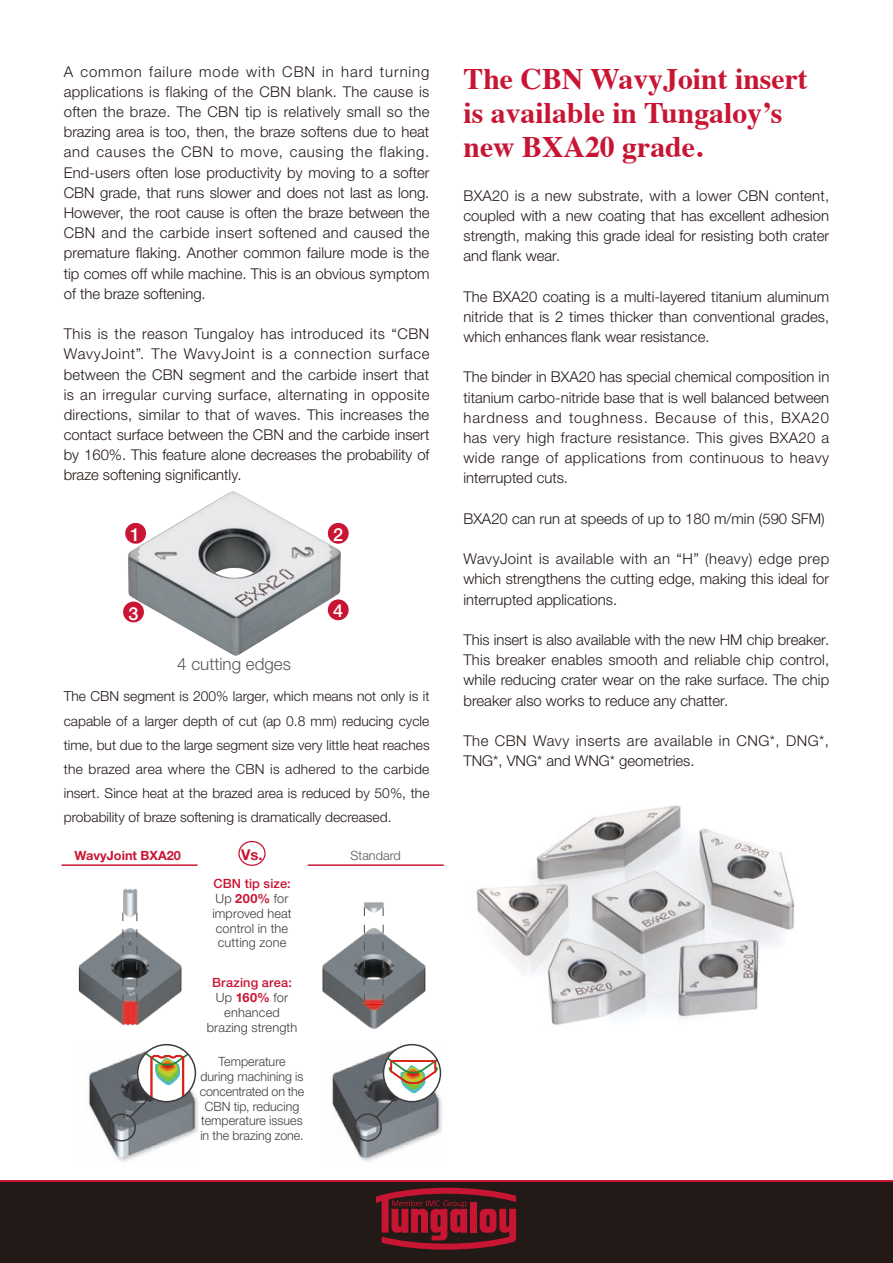
<style>
.page{position:relative;width:893px;height:1263px;background:#fff}
.page>*{position:absolute;margin:0;border:0;box-sizing:border-box;transform-origin:0 0}
.t1{font:700 29.7px/34px "Times";color:#c81533}
.t2{font:500 18px "Helvetica Neue LTW1 G";color:#fff}
.t3{font:300 16.95px "Helvetica Neue LTW1 G";color:#595857}
.t4{font:300 14.85px/20.2px "Helvetica Neue LTW1 G";letter-spacing:.005em;color:#231916;text-align:justify}
.t5{font:300 14.85px/20.2px "Helvetica Neue LTW1 G";letter-spacing:.03em;color:#231916;text-align:right}
.t6{font:300 14.85px "Helvetica Neue LTW1 G";letter-spacing:.05em;color:#231916}
.t7{font:300 14.85px "Helvetica Neue LTW1 G";letter-spacing:.06em;color:#231916}
.t8{font:700 14.85px "Helvetica Neue LTW1 G";color:#c81533}
.t9{font:300 13.8px/24.2px "Helvetica Neue LTW1 G";color:#231916;text-align:justify}
.t10{font:300 12.75px/14.9px "Helvetica Neue LTW1 G";letter-spacing:.005em;color:#3f3b3a;text-align:center}
.t11{font:700 12.75px "Helvetica Neue LTW1 G";color:#c81533}
.t12{font:300 12.75px "Helvetica Neue LTW1 G";color:#595857}
.s1{font-weight:500;color:#c81533}
.s2{font-weight:700;color:#c81533}
</style>
<div class="page">
<div style="left:0;top:1181px;width:893px;height:82px;background:#231916"></div>
<hr style="left:0;top:1180px;width:893px;height:1px;background:#c81533">
<svg style="left:376px;top:1188px;width:140px;height:61px"></svg>
<img style="left:476px;top:805px;width:319px;height:220px">
<img style="left:332px;top:1043px;width:110px;height:119px">
<img style="left:88px;top:1043px;width:110px;height:119px">
<div style="left:238px;top:841px;width:28px;height:25px;border:1px solid #c81533;border-radius:50%"></div>
<img style="left:78px;top:888px;width:104px;height:138px">
<svg style="left:122px;top:913px;width:1px;height:90px"></svg>
<svg style="left:136px;top:913px;width:1px;height:90px"></svg>
<img style="left:322px;top:902px;width:104px;height:127px">
<svg style="left:364px;top:907px;width:1px;height:96px"></svg>
<svg style="left:383px;top:907px;width:1px;height:96px"></svg>
<div style="left:107px;top:1113px;width:29px;height:28px;border:1px solid #3f3b3a;border-radius:50%"></div>
<svg style="left:128px;top:1045px;width:67px;height:74px"></svg>
<div style="left:354px;top:1113px;width:28px;height:28px;border:1px solid #3f3b3a;border-radius:50%"></div>
<svg style="left:375px;top:1045px;width:65px;height:74px"></svg>
<hr style="left:62px;top:864px;width:136px;height:2px;background:#c81533">
<hr style="left:308px;top:864px;width:136px;height:2px;background:#c81533">
<svg style="left:125px;top:523px;width:21px;height:21px"></svg>
<div style="left:328px;top:523px;width:21px;height:21px;background:#c81533;border-radius:50%"></div>
<div style="left:328px;top:599px;width:21px;height:21px;background:#c81533;border-radius:50%"></div>
<img style="left:128px;top:491px;width:213px;height:165px">
<svg style="left:329px;top:545px;width:12px;height:53px"></svg>
<svg style="left:128px;top:547px;width:12px;height:53px"></svg>
<div style="left:123px;top:601px;width:21px;height:21px;background:#c81533;border-radius:50%"></div>
<p class="t4" style="left:282px;top:61px;width:34px">CBN</p>
<p class="t4" style="left:64px;top:61px;width:11px">A</p>
<p class="t4" style="left:64px;top:81px;width:367px">applications is flaking of the CBN blank. The cause is</p>
<p class="t4" style="left:64px;top:101px;width:367px">often the braze. The CBN tip is relatively small so the</p>
<p class="t4" style="left:64px;top:122px;width:367px">brazing area is too, then, the braze softens due to heat</p>
<p class="t6" style="left:379px;top:143px;width:52px">flaking.</p>
<p class="t7" style="left:149px;top:62px;width:44px">failure</p>
<p class="t4" style="left:199px;top:61px;width:41px">mode</p>
<p class="t4" style="left:246px;top:61px;width:30px">with</p>
<p class="t4" style="left:322px;top:61px;width:13px">in</p>
<p class="t4" style="left:341px;top:61px;width:33px">hard</p>
<p class="t7" style="left:380px;top:62px;width:51px">turning</p>
<p class="t4" style="left:80px;top:61px;width:63px">common</p>
<p class="t4" style="left:181px;top:142px;width:34px">CBN</p>
<p class="t4" style="left:64px;top:142px;width:367px;text-align:left">and<br>End-users often lose productivity by moving to a softer CBN grade, that runs slower and does not last as long.<br>However, the root cause is often the braze between the CBN and the carbide insert softened and caused the premature flaking. Another common failure mode is the tip comes off while machine. This is an obvious symptom of the braze softening.</p>
<p class="t5" style="left:64px;top:324px;width:367px">This is the reason Tungaloy has introduced its “CBN surface</p>
<p class="t4" style="left:153px;top:142px;width:23px">the</p>
<p class="t6" style="left:290px;top:143px;width:55px">causing</p>
<p class="t4" style="left:351px;top:142px;width:23px">the</p>
<p class="t4" style="left:220px;top:142px;width:15px">to</p>
<p class="t4" style="left:96px;top:142px;width:51px">causes</p>
<p class="t4" style="left:241px;top:142px;width:44px">move,</p>
<p class="t4" style="left:64px;top:344px;width:367px;text-align:left">WavyJoint .”<br>between the CBN segment and the carbide insert that is an irregular curving surface, alternating in opposite directions, similar to that of waves. This increases the contact surface between the CBN and the carbide insert by 160%. This feature alone decreases the probability of braze softening significantly.</p>
<p class="t4" style="left:151px;top:344px;width:27px">The</p>
<p class="t6" style="left:184px;top:345px;width:73px">WavyJoint</p>
<p class="t4" style="left:262px;top:344px;width:12px">is</p>
<p class="t6" style="left:294px;top:345px;width:79px">connection</p>
<p class="t4" style="left:280px;top:344px;width:9px">a</p>
<p class="t2" style="left:130px;top:524px;width:12px">1</p>
<p class="t2" style="left:128px;top:602px;width:12px">3</p>
<p class="t3" style="left:177px;top:654px;width:115px">4 cutting edges</p>
<p class="t2" style="left:333px;top:524px;width:12px">2</p>
<p class="t2" style="left:333px;top:600px;width:12px">4</p>
<p class="t9" style="left:64px;top:684px;width:367px">The CBN segment is 200% larger, which means not only is it capable of a larger depth of cut (ap 0.8 mm) reducing cycle time, but due to the large segment size very little heat reaches the brazed area where the CBN is adhered to the carbide insert. Since heat at the brazed area is reduced by 50%, the probability of braze softening is dramatically decreased.</p>
<p class="t11" style="left:75px;top:848px;width:108px">WavyJoint BXA20</p>
<p class="t8" style="left:241px;top:845px;width:23px">Vs.</p>
<p class="t10" style="left:212px;top:876px;width:81px"><span class="s1">CBN tip size:<br></span>Up <span class="s2">200%</span> for improved heat control in the cutting zone</p>
<p class="t10" style="left:207px;top:975px;width:92px"><span class="s1">Brazing area:<br></span>Up <span class="s2">160%</span> for enhanced brazing strength</p>
<p class="t10" style="left:200px;top:1054px;width:106px">Temperature<br>during machining is concentrated on the<br>CBN tip, reducing temperature issues in the brazing zone.</p>
<p class="t12" style="left:351px;top:848px;width:52px">Standard</p>
<h1 class="t1" style="left:463px;top:59px;width:346px">The CBN WavyJoint insert is available in Tungaloy s’ new BXA20 grade.</h1>
<p class="t4" style="left:463px;top:185px;width:367px">BXA20 is a new substrate, with a lower CBN content, coupled with a new coating that has excellent adhesion strength, making this grade ideal for resisting both crater and flank wear.</p>
<p class="t4" style="left:463px;top:286px;width:367px">The BXA20 coating is a multi-layered titanium aluminum nitride that is 2 times thicker than conventional grades, which enhances flank wear resistance.</p>
<p class="t4" style="left:463px;top:367px;width:367px;text-align:right">The binder in BXA20 has special chemical composition in titanium carbo-nitride base that is well balanced between<br>BXA20</p>
<p class="t4" style="left:463px;top:407px;width:367px;text-align:left">hardness<br>has very high fracture resistance. This gives BXA20 a wide range of applications from continuous to heavy interrupted cuts.</p>
<p class="t4" style="left:463px;top:508px;width:363px">BXA20 can run at speeds of up to 180 m/min (590 SFM(</p>
<p class="t4" style="left:463px;top:549px;width:367px">WavyJoint is available with an “H” (heavy) edge prep which strengthens the cutting edge, making this ideal for interrupted applications.</p>
<p class="t4" style="left:463px;top:630px;width:367px">This insert is also available with the new HM chip breaker.<br>This breaker enables smooth and reliable chip control, while reducing crater wear on the rake surface. The chip breaker also works to reduce any chatter.</p>
<p class="t5" style="left:463px;top:730px;width:367px;text-align:left">The CBN Wavy inserts are available in CNG ,* DNG ,*<br>TNG ,* VNG* and WNG* geometries.</p>
<p class="t4" style="left:536px;top:407px;width:28px">and</p>
<p class="t7" style="left:569px;top:408px;width:80px">toughness.</p>
<p class="t7" style="left:655px;top:408px;width:63px">Because</p>
<p class="t4" style="left:724px;top:407px;width:15px">of</p>
<p class="t4" style="left:744px;top:407px;width:31px">this,</p>
</div>
